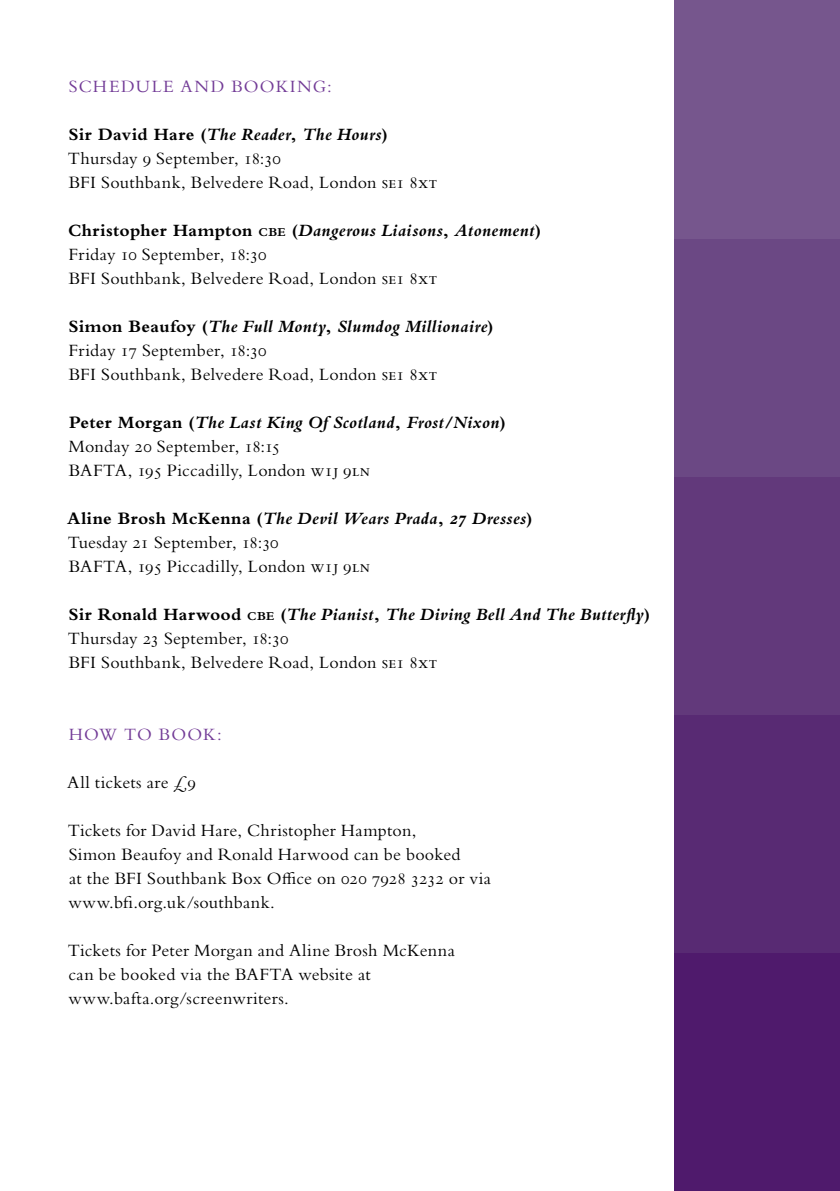
<style>
.page{position:relative;width:840px;height:1191px;background:#fff}
.page>*{position:absolute;margin:0;border:0;box-sizing:border-box;transform-origin:0 0}
.bodyCopy9pt{font:18px/24px "Bembo MT Std";letter-spacing:.015em;color:#000}
.thanksCredit{font:italic 700 18px "Bembo MT Std";letter-spacing:.015em;color:#000}
.subheadWideCaps{font:18px "Bembo MT Std";letter-spacing:.06em;color:#733c97}
.s1{font-style:normal}
.s2{font-style:normal;font-size:12.6px}
</style>
<div class="page">
<div style="left:674px;top:0;width:165px;height:1191px;background:#4f1a6c"></div>
<div style="left:674px;top:0;width:165px;height:952px;background:#582a73"></div>
<div style="left:674px;top:0;width:165px;height:714px;background:#62397b"></div>
<div style="left:674px;top:0;width:165px;height:476px;background:#6b4884"></div>
<div style="left:674px;top:0;width:165px;height:238px;background:#76568d"></div>
<p class="subheadWideCaps" style="left:69px;top:76px;width:264px">SCHEDULE AND BOOKING:</p>
<p class="thanksCredit" style="left:69px;top:124px;width:320px"><span class="s1">Sir David Hare (</span>The Reader<span class="s1">,</span> The Hours<span class="s1">)</span></p>
<p class="bodyCopy9pt" style="left:68px;top:146px;width:214px">Thursday 9 September, 18:30</p>
<p class="bodyCopy9pt" style="left:69px;top:170px;width:370px">BFI Southbank, Belvedere Road, London SE1 8XT</p>
<p class="thanksCredit" style="left:68px;top:220px;width:474px"><span class="s1">Christopher Hampton</span> <span class="s2">CBE</span> <span class="s1">(</span>Dangerous Liaisons<span class="s1">,</span> Atonement<span class="s1">)</span></p>
<p class="bodyCopy9pt" style="left:69px;top:242px;width:199px">Friday 10 September, 18:30</p>
<p class="bodyCopy9pt" style="left:69px;top:266px;width:370px">BFI Southbank, Belvedere Road, London SE1 8XT</p>
<p class="thanksCredit" style="left:69px;top:316px;width:426px"><span class="s1">Simon Beaufoy (</span>The Full Monty<span class="s1">,</span> Slumdog Millionaire<span class="s1">)</span></p>
<p class="bodyCopy9pt" style="left:69px;top:338px;width:199px">Friday 17 September, 18:30</p>
<p class="bodyCopy9pt" style="left:69px;top:362px;width:370px">BFI Southbank, Belvedere Road, London SE1 8XT</p>
<p class="thanksCredit" style="left:69px;top:412px;width:438px"><span class="s1">Peter Morgan (</span>The Last King Of Scotland<span class="s1">,</span> Frost/Nixon<span class="s1">)</span></p>
<p class="bodyCopy9pt" style="left:69px;top:434px;width:213px">Monday 20 September, 18:15</p>
<p class="bodyCopy9pt" style="left:69px;top:458px;width:303px">BAFTA, 195 Piccadilly, London W1J 9LN</p>
<p class="thanksCredit" style="left:67px;top:508px;width:466px"><span class="s1">Aline Brosh McKenna (</span>The Devil Wears Prada<span class="s1">,</span> 27 Dresses<span class="s1">)</span></p>
<p class="bodyCopy9pt" style="left:68px;top:530px;width:212px">Tuesday 21 September, 18:30</p>
<p class="bodyCopy9pt" style="left:69px;top:554px;width:303px">BAFTA, 195 Piccadilly, London W1J 9LN</p>
<p class="thanksCredit" style="left:69px;top:604px;width:582px"><span class="s1">Sir Ronald Harwood</span> <span class="s2">CBE</span> <span class="s1">(</span>The Pianist<span class="s1">,</span> The Diving Bell And The Butterfly<span class="s1">)</span></p>
<p class="bodyCopy9pt" style="left:68px;top:626px;width:222px">Thursday 23 September, 18:30</p>
<p class="bodyCopy9pt" style="left:69px;top:650px;width:370px">BFI Southbank, Belvedere Road, London SE1 8XT</p>
<p class="subheadWideCaps" style="left:69px;top:724px;width:154px">HOW TO BOOK:</p>
<p class="bodyCopy9pt" style="left:67px;top:770px;width:130px">All tickets are £9</p>
<p class="bodyCopy9pt" style="left:68px;top:818px;width:424px">Tickets for David Hare, Christopher Hampton,<br>Simon Beaufoy and Ronald Harwood can be booked<br>at the BFI Southbank Box Office on 020 7928 3232 or via www.bfi.org.uk/southbank.</p>
<p class="bodyCopy9pt" style="left:68px;top:938px;width:388px">Tickets for Peter Morgan and Aline Brosh McKenna can be booked via the BAFTA website at www.bafta.org/screenwriters.</p>
</div>
